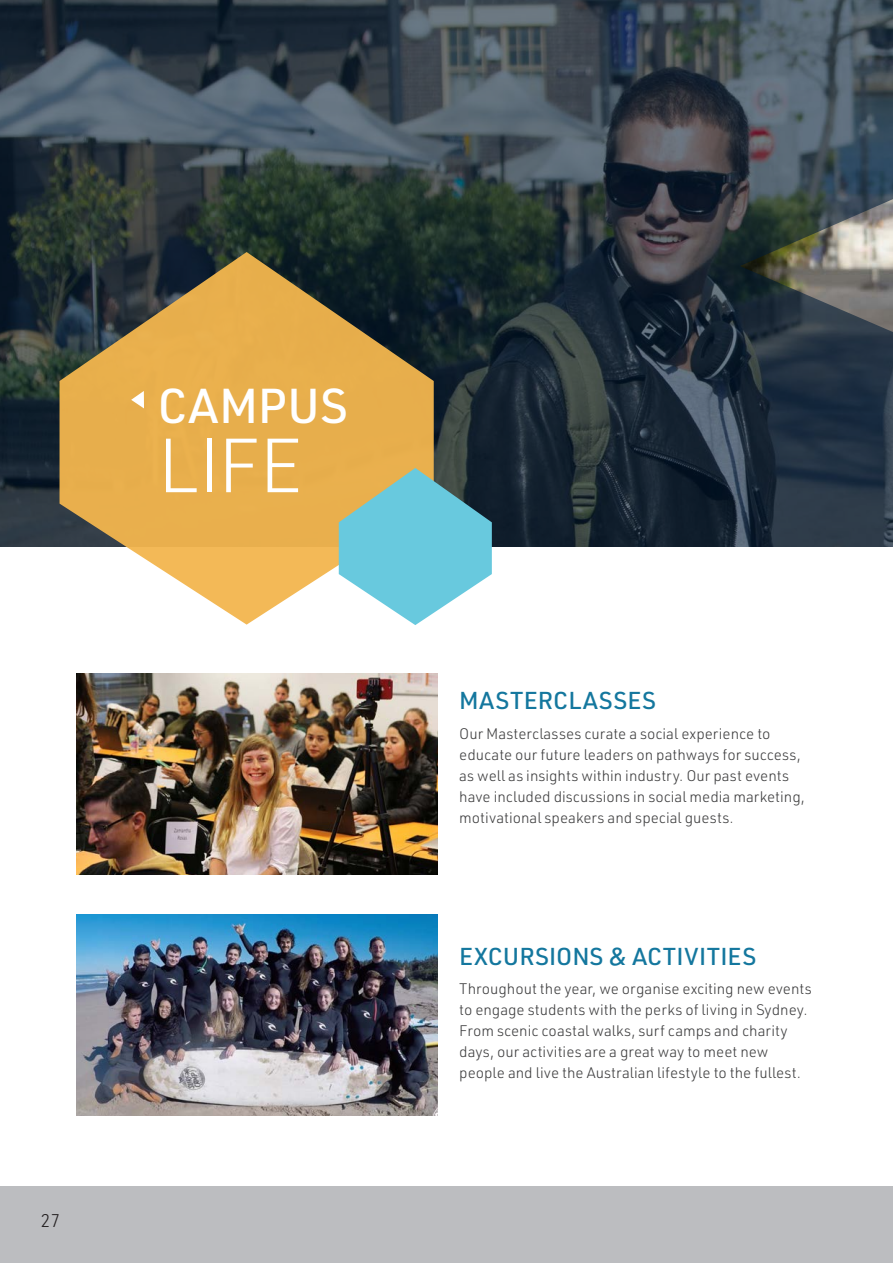
<style>
.page{position:relative;width:893px;height:1263px;background:#fff}
.page>*{position:absolute;margin:0;border:0;box-sizing:border-box;transform-origin:0 0}
.t1{font:300 75px "URWDIN";color:#fff}
.t2{font:500 48px "URWDIN";letter-spacing:.005em;color:#fff}
.Body_Header_1{font:500 24px "URWDIN";letter-spacing:.02em;color:#14779e}
.t3{font:300 18px "URWDIN";color:#231f20}
.Body_Copy{font:300 15px/21px "URWDIN";color:#3e3e3f}
</style>
<div class="page">
<img style="left:77px;top:674px;width:361px;height:201px">
<img style="left:77px;top:914px;width:361px;height:201px">
<div style="left:0;top:1186px;width:893px;height:77px;background:#bcbdc0"></div>
<svg style="left:0;top:0;width:893px;height:547px"></svg>
<svg style="left:60px;top:252px;width:374px;height:373px;fill:#e8ae4c"></svg>
<svg style="left:339px;top:468px;width:153px;height:157px"></svg>
<svg style="left:131px;top:391px;width:13px;height:17px"></svg>
<img style="left:740px;top:199px;width:153px;height:133px">
<p class="t2" style="left:158px;top:374px;width:192px">CAMPUS</p>
<p class="t1" style="left:158px;top:417px;width:146px">LIFE</p>
<p class="t3" style="left:41px;top:1209px;width:21px">27</p>
<p class="Body_Header_1" style="left:459px;top:685px;width:198px">MASTERCLASSES</p>
<p class="Body_Copy" style="left:459px;top:723px;width:347px">Our Masterclasses curate a social experience to educate our future leaders on pathways for success, as well as insights within industry. Our past events have included discussions in social media marketing, motivational speakers and special guests.</p>
<p class="Body_Header_1" style="left:459px;top:940px;width:298px">EXCURSIONS &amp; ACTIVITIES</p>
<p class="Body_Copy" style="left:459px;top:978px;width:354px">Throughout the year, we organise exciting new events to engage students with the perks of living in Sydney.<br>From scenic coastal walks, surf camps and charity days, our activities are a great way to meet new people and live the Australian lifestyle to the fullest.</p>
</div>
